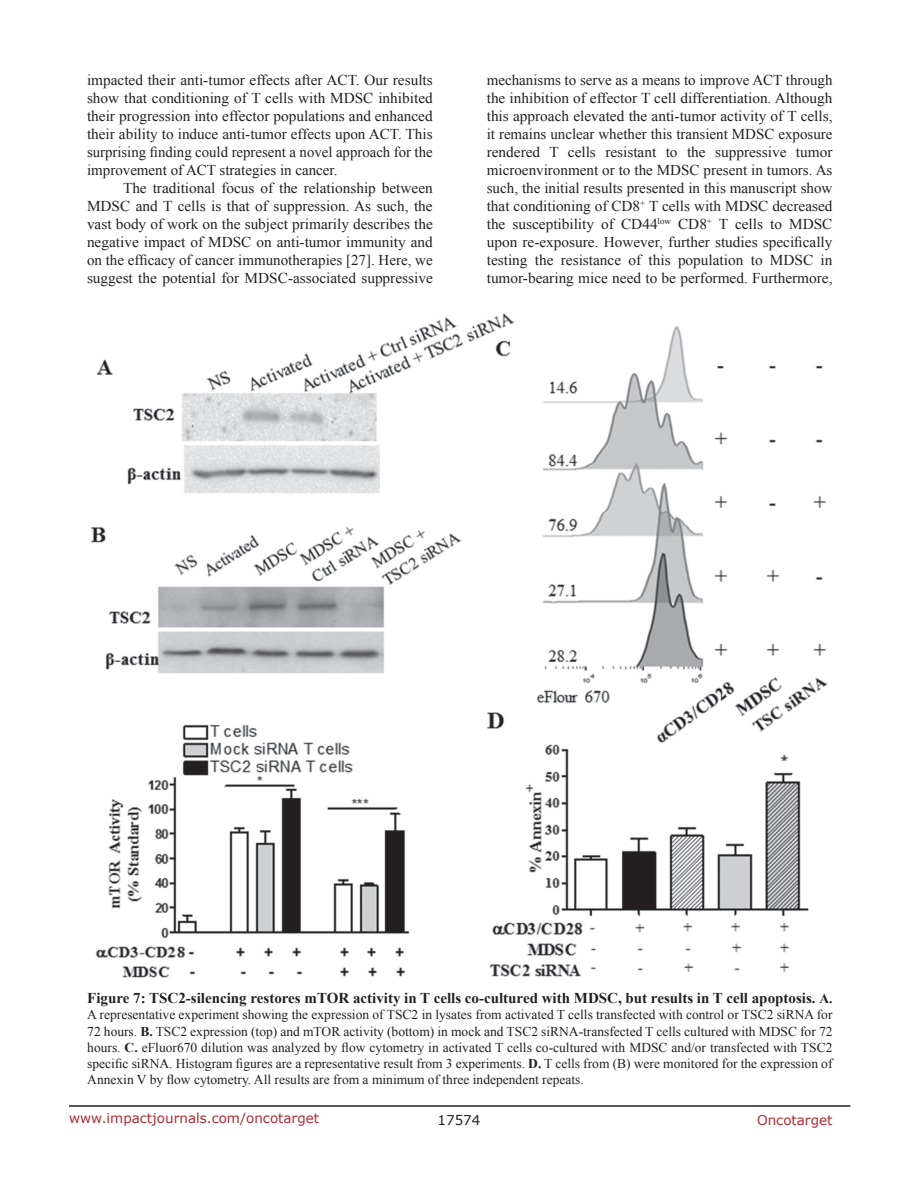
<style>
.page{position:relative;width:918px;height:1188px;background:#fff}
.page>*{position:absolute;margin:0;border:0;box-sizing:border-box;transform-origin:0 0}
.BodyText{font:15px/18px "Times New Roman";color:#221f22;text-align:justify}
.FigureText{font:700 15px "Times New Roman";color:#221f22}
.FigureText-2{font:13.5px/16.2px "Times New Roman";color:#221f22;text-align:justify}
.t1{font:13.5px "Verdana";color:#ac2b31}
.t2{font:13.5px "Verdana";color:#221f22}
.s1{font-size:13.5px}
.s2{font-weight:700}
</style>
<div class="page">
<hr style="left:69px;top:1105px;width:781px;height:2px;background:#231f20">
<img style="left:90px;top:313px;width:738px;height:665px">
<p class="BodyText" style="left:87px;top:71px;width:347px">impacted their anti-tumor effects after ACT. Our results show that conditioning of T cells with MDSC inhibited their progression into effector populations and enhanced their ability to induce anti-tumor effects upon ACT. This surprising finding could represent a novel approach for the improvement of ACT strategies in cancer.</p>
<p class="BodyText" style="left:87px;top:179px;width:347px;text-indent:36px">The traditional focus of the relationship between MDSC and T cells is that of suppression. As such, the vast body of work on the subject primarily describes the negative impact of MDSC on anti-tumor immunity and on the efficacy of cancer immunotherapies [27]. Here, we suggest the potential for MDSC-associated suppressive</p>
<p class="BodyText" style="left:487px;top:71px;width:347px">mechanisms to serve as a means to improve ACT through the inhibition of effector T cell differentiation. Although this approach elevated the anti-tumor activity of T cells, it remains unclear whether this transient MDSC exposure rendered T cells resistant to the suppressive tumor microenvironment or to the MDSC present in tumors. As such, the initial results presented in this manuscript show that conditioning of CD8<sup>+</sup> T cells with MDSC decreased the susceptibility of CD44<sup>low</sup> CD8<sup>+</sup> T cells to MDSC upon re-exposure. However, further studies specifically testing the resistance of this population to MDSC in tumor-bearing mice need to be performed. Furthermore,</p>
<p class="FigureText" style="left:87px;top:987px;width:747px">Figure 7: TSC2-silencing restores mTOR activity in T cells co-cultured with MDSC, but results in T cell apoptosis. <span class="s1">A.</span></p>
<p class="FigureText-2" style="left:87px;top:1006px;width:747px">A representative experiment showing the expression of TSC2 in lysates from activated T cells transfected with control or TSC2 siRNA for 72 hours. <span class="s2">B.</span> TSC2 expression (top) and mTOR activity (bottom) in mock and TSC2 siRNA-transfected T cells cultured with MDSC for 72 hours. <span class="s2">C.</span> eFluor670 dilution was analyzed by flow cytometry in activated T cells co-cultured with MDSC and/or transfected with TSC2 specific siRNA. Histogram figures are a representative result from 3 experiments. <span class="s2">D.</span> T cells from (B) were monitored for the expression of Annexin V by flow cytometry. All results are from a minimum of three independent repeats.</p>
<p class="t1" style="left:69px;top:1109px;width:252px">www.impactjournals.com/oncotarget</p>
<p class="t2" style="left:438px;top:1111px;width:44px">17574</p>
<p class="t1" style="left:757px;top:1111px;width:77px">Oncotarget</p>
</div>
